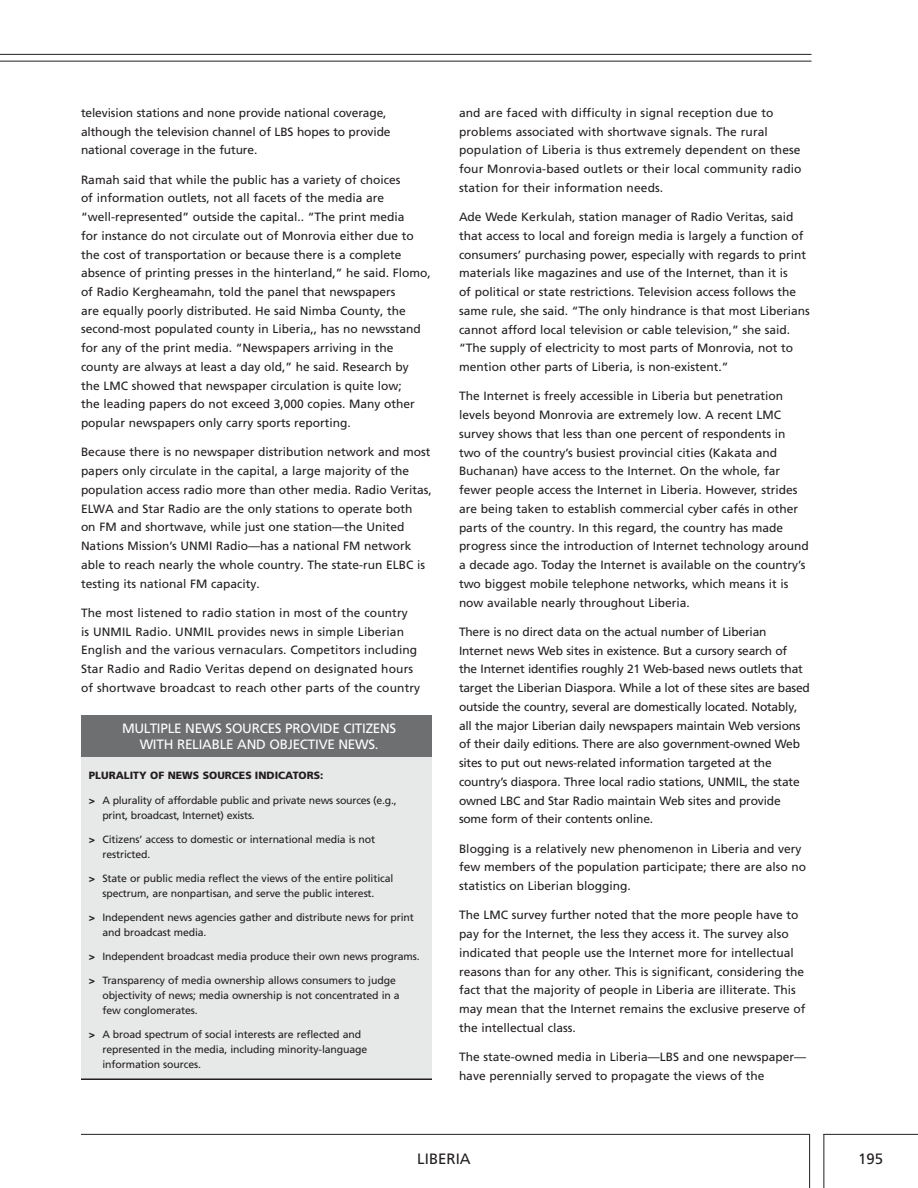
<style>
.page{position:relative;width:918px;height:1188px;background:#fff}
.page>*{position:absolute;margin:0;border:0;box-sizing:border-box;transform-origin:0 0}
.t1{font:15px "Frutiger LT Pro";color:#231f20}
.t2{font:13.5px "Frutiger LT Pro";color:#fff}
.t3{font:12px/18.8px "Frutiger LT Pro";color:#231f20}
.t4{font:10.5px/15px "Frutiger LT Pro";letter-spacing:-.01em;color:#231f20}
.t5{font:900 10.5px "Frutiger";color:#231f20}
.s1{font-family:"Frutiger";font-weight:900}
</style>
<div class="page">
<hr style="left:81px;top:1134px;width:729px;height:1px;background:#231f20">
<hr style="left:809px;top:1134px;width:1px;height:54px;background:#231f20">
<hr style="left:823px;top:1134px;width:1px;height:54px;background:#231f20">
<hr style="left:823px;top:1134px;width:95px;height:1px;background:#231f20">
<hr style="left:0;top:61px;width:812px;height:1px;background:#231f20">
<hr style="left:0;top:54px;width:812px;height:1px;background:#231f20">
<div style="left:81px;top:749px;width:351px;height:330px;background:#e7e8e8"></div>
<div style="left:81px;top:715px;width:351px;height:42px;background:#6d6f71"></div>
<hr style="left:81px;top:1078px;width:351px;height:2px;background:#231f20">
<p class="t3" style="left:81px;top:103px;width:311px">television stations and none provide national coverage, although the television channel of LBS hopes to provide national coverage in the future.</p>
<p class="t3" style="left:81px;top:170px;width:351px">Ramah said that while the public has a variety of choices<br>of information outlets, not all facets of the media are “well-represented” outside the capital.. “The print media<br>for instance do not circulate out of Monrovia either due to the cost of transportation or because there is a complete absence of printing presses in the hinterland,” he said. Flomo, of Radio Kergheamahn, told the panel that newspapers<br>are equally poorly distributed. He said Nimba County, the second-most populated county in Liberia,, has no newsstand for any of the print media. “Newspapers arriving in the county are always at least a day old,” he said. Research by<br>the LMC showed that newspaper circulation is quite low;<br>the leading papers do not exceed 3,000 copies. Many other popular newspapers only carry sports reporting.</p>
<p class="t3" style="left:81px;top:443px;width:352px">Because there is no newspaper distribution network and most papers only circulate in the capital, a large majority of the population access radio more than other media. Radio Veritas, ELWA and Star Radio are the only stations to operate both<br>on FM and shortwave, while just one station—the United Nations Mission’s UNMI Radio—has a national FM network able to reach nearly the whole country. The state-run ELBC is testing its national FM capacity.</p>
<p class="t3" style="left:81px;top:603px;width:341px">The most listened to radio station in most of the country<br>is UNMIL Radio. UNMIL provides news in simple Liberian English and the various vernaculars. Competitors including Star Radio and Radio Veritas depend on designated hours of shortwave broadcast to reach other parts of the country</p>
<p class="t2" style="left:122px;top:720px;width:15px">Multiple</p>
<p class="t2" style="left:185px;top:720px;width:3px">news</p>
<p class="t2" style="left:226px;top:720px;width:2px">sources</p>
<p class="t2" style="left:285px;top:720px;width:4px">pro</p>
<p class="t2" style="left:311px;top:720px;width:11px">vide</p>
<p class="t2" style="left:344px;top:720px;width:2px">citizens</p>
<p class="t2" style="left:140px;top:737px;width:5px">with</p>
<p class="t2" style="left:177px;top:737px;width:2px">reliable</p>
<p class="t2" style="left:237px;top:737px;width:5px">and</p>
<p class="t2" style="left:270px;top:737px;width:3px">objecti</p>
<p class="t2" style="left:319px;top:737px;width:23px">ve news</p>
<p class="t2" style="left:375px;top:737px;width:5px">.</p>
<p class="t5" style="left:89px;top:769px;width:236px">PLURALITY OF NEWS SOURCES INDICATORS:</p>
<p class="t4" style="left:102px;top:793px;width:296px;text-indent:-14px"><span class="s1">&gt;</span> A plurality of affordable public and private news sources (e.g., print, broadcast, Internet) exists.</p>
<p class="t4" style="left:102px;top:832px;width:274px;text-indent:-14px"><span class="s1">&gt;</span> Citizens’ access to domestic or international media is not restricted.</p>
<p class="t4" style="left:89px;top:871px;width:306px;text-align:center"><span class="s1">&gt;</span> State or public media reflect the views of the entire political spectrum, are nonpartisan, and serve the public interest.</p>
<p class="t4" style="left:102px;top:910px;width:313px;text-indent:-14px"><span class="s1">&gt;</span> Independent news agencies gather and distribute news for print and broadcast media.</p>
<p class="t4" style="left:89px;top:949px;width:332px"><span class="s1">&gt;</span> Independent broadcast media produce their own news programs.</p>
<p class="t4" style="left:102px;top:973px;width:299px;text-indent:-14px"><span class="s1">&gt;</span> Transparency of media ownership allows consumers to judge objectivity of news; media ownership is not concentrated in a few conglomerates.</p>
<p class="t4" style="left:102px;top:1027px;width:266px;text-indent:-14px"><span class="s1">&gt;</span> A broad spectrum of social interests are reflected and represented in the media, including minority-language information sources.</p>
<p class="t3" style="left:459px;top:104px;width:344px">and are faced with difficulty in signal reception due to problems associated with shortwave signals. The rural population of Liberia is thus extremely dependent on these four Monrovia-based outlets or their local community radio station for their information needs.</p>
<p class="t3" style="left:459px;top:208px;width:352px">Ade Wede Kerkulah, station manager of Radio Veritas, said that access to local and foreign media is largely a function of consumers’ purchasing power, especially with regards to print materials like magazines and use of the Internet, than it is<br>of political or state restrictions. Television access follows the same rule, she said. “The only hindrance is that most Liberians cannot afford local television or cable television,” she said. “The supply of electricity to most parts of Monrovia, not to mention other parts of Liberia, is non-existent.”</p>
<p class="t3" style="left:459px;top:387px;width:351px">The Internet is freely accessible in Liberia but penetration levels beyond Monrovia are extremely low. A recent LMC survey shows that less than one percent of respondents in two of the country’s busiest provincial cities (Kakata and Buchanan) have access to the Internet. On the whole, far fewer people access the Internet in Liberia. However, strides are being taken to establish commercial cyber cafés in other parts of the country. In this regard, the country has made progress since the introduction of Internet technology around a decade ago. Today the Internet is available on the country’s two biggest mobile telephone networks, which means it is now available nearly throughout Liberia.</p>
<p class="t3" style="left:459px;top:622px;width:352px">There is no direct data on the actual number of Liberian Internet news Web sites in existence. But a cursory search of<br>the Internet identifies roughly 21 Web-based news outlets that target the Liberian Diaspora. While a lot of these sites are based outside the country, several are domestically located. Notably, all the major Liberian daily newspapers maintain Web versions of their daily editions. There are also government-owned Web sites to put out news-related information targeted at the country’s diaspora. Three local radio stations, UNMIL, the state owned LBC and Star Radio maintain Web sites and provide some form of their contents online.</p>
<p class="t3" style="left:459px;top:839px;width:349px">Blogging is a relatively new phenomenon in Liberia and very few members of the population participate; there are also no statistics on Liberian blogging.</p>
<p class="t3" style="left:459px;top:906px;width:348px">The LMC survey further noted that the more people have to pay for the Internet, the less they access it. The survey also indicated that people use the Internet more for intellectual reasons than for any other. This is significant, considering the fact that the majority of people in Liberia are illiterate. This may mean that the Internet remains the exclusive preserve of the intellectual class.</p>
<p class="t3" style="left:459px;top:1048px;width:349px">The state-owned media in Liberia—LBS and one newspaper— have perennially served to propagate the views of the</p>
<p class="t1" style="left:417px;top:1150px;width:16px">Liberia</p>
<p class="t1" style="left:858px;top:1150px;width:27px">195</p>
</div>
